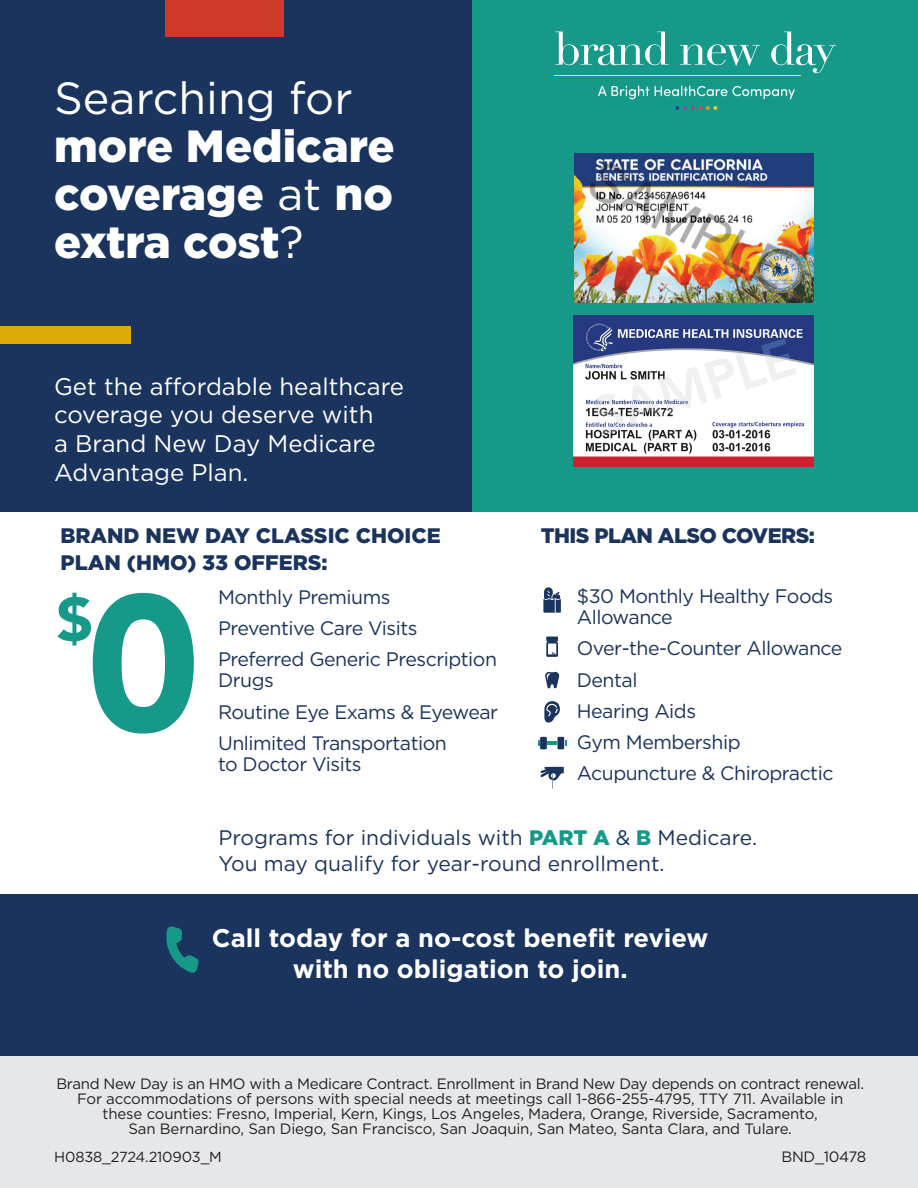
<style>
.page{position:relative;width:918px;height:1188px;background:#fff}
.page>*{position:absolute;margin:0;border:0;box-sizing:border-box;transform-origin:0 0}
.t1{font:900 45px/48px "Gotham";color:#fff;text-align:justify}
.t2{font:45px "Gotham";color:#fff}
.t3{font:700 25.5px/31.5px "Gotham";color:#fff;text-align:center}
.t4{font:24px/28.8px "Gotham";color:#fff}
.t5{font:21px/25.2px "Gotham";color:#1a345d}
.t6{font:900 21px/27px "Gotham";color:#1a345d}
.t7{font:900 21px "Gotham";letter-spacing:-.025em;color:#1a345d}
.t8{font:19.5px/31.3px "Gotham";letter-spacing:-.025em;color:#1a345d}
.t9{font:15px/15px "Gotham";letter-spacing:-.01em;color:#231f20;text-align:center}
.t10{font:14.55px "Gotham";letter-spacing:-.01em;color:#231f20}
.s1{font-weight:400}
.s2{font-weight:900;color:#169989}
</style>
<div class="page">
<div style="left:0;top:1056px;width:918px;height:132px;background:#e6e7e9"></div>
<div style="left:0;top:0;width:472px;height:512px;background:#1a345d"></div>
<div style="left:165px;top:0;width:119px;height:37px;background:#ce3a27"></div>
<div style="left:0;top:326px;width:131px;height:18px;background:#dcab0a"></div>
<div style="left:472px;top:0;width:446px;height:512px;background:#169989"></div>
<svg style="left:57px;top:593px;width:137px;height:141px"></svg>
<svg style="left:546px;top:637px;width:12px;height:20px"></svg>
<svg style="left:545px;top:672px;width:14px;height:17px"></svg>
<svg style="left:544px;top:701px;width:16px;height:22px"></svg>
<svg style="left:540px;top:767px;width:24px;height:22px"></svg>
<div style="left:540px;top:737px;width:7px;height:12px;background:#1a345d"></div>
<div style="left:557px;top:737px;width:7px;height:12px;background:#1a345d"></div>
<svg style="left:548px;top:741px;width:9px;height:4px"></svg>
<svg style="left:543px;top:587px;width:18px;height:26px"></svg>
<svg style="left:555px;top:32px;width:114px;height:33px"></svg>
<svg style="left:680px;top:44px;width:80px;height:22px"></svg>
<svg style="left:771px;top:32px;width:65px;height:41px"></svg>
<hr style="left:554px;top:75px;width:247px;height:1px;background:#f2eb30">
<svg style="left:598px;top:86px;width:197px;height:13px"></svg>
<svg style="left:675px;top:106px;width:42px;height:4px"></svg>
<div style="left:0;top:894px;width:918px;height:162px;background:#1a345d"></div>
<svg style="left:166px;top:926px;width:33px;height:47px"></svg>
<img style="left:574px;top:153px;width:239px;height:149px">
<img style="left:574px;top:316px;width:240px;height:150px">
<h1 class="t2" style="left:54px;top:69px;width:300px">Searching for</h1>
<h1 class="t1" style="left:54px;top:122px;width:342px">more Medicare coverage <span class="s1">at</span> no extra cost<span class="s1">?</span></h1>
<h3 class="t4" style="left:54px;top:371px;width:351px">Get the affordable healthcare coverage you deserve with<br>a Brand New Day Medicare<br>Advantage Plan.</h3>
<h3 class="t6" style="left:61px;top:522px;width:382px">BRAND NEW DAY CLASSIC CHOICE<br>PLAN (HMO) 33 OFFERS:</h3>
<h3 class="t8" style="left:218px;top:581px;width:280px">Monthly Premiums<br>Preventive Care Visits<br>Preferred Generic Prescription</h3>
<h3 class="t8" style="left:218px;top:664px;width:282px">Drugs<br>Routine Eye Exams &amp; Eyewear<br>Unlimited Transportation</h3>
<h3 class="t8" style="left:218px;top:748px;width:145px">to Doctor Visits</h3>
<h3 class="t7" style="left:541px;top:521px;width:276px">THIS PLAN ALSO COVERS:</h3>
<h3 class="t8" style="left:577px;top:585px;width:258px;line-height:21px">$30 Monthly Healthy Foods<br>Allowance</h3>
<h3 class="t8" style="left:577px;top:632px;width:267px">Over-the-Counter Allowance<br>Dental<br>Hearing Aids<br>Gym Membership<br>Acupuncture &amp; Chiropractic</h3>
<h3 class="t5" style="left:218px;top:825px;width:540px">Programs for individuals with <span class="s2">PART A</span> &amp; <span class="s2">B</span> Medicare.<br>You may qualify for year-round enrollment.</h3>
<h2 class="t3" style="left:212px;top:922px;width:498px">Call today for a no-cost benefit review with no obligation to join.</h2>
<p class="t9" style="left:56px;top:1076px;width:809px">Brand New Day is an HMO with a Medicare Contract. Enrollment in Brand New Day depends on contract renewal.<br>For accommodations of persons with special needs at meetings call 1-866-255-4795, TTY 711. Available in these counties: Fresno, Imperial, Kern, Kings, Los Angeles, Madera, Orange, Riverside, Sacramento,<br>San Bernardino, San Diego, San Francisco, San Joaquin, San Mateo, Santa Clara, and Tulare.</p>
<p class="t10" style="left:54px;top:1147px;width:169px">H0838_2724.210903_M</p>
<p class="t9" style="left:782px;top:1149px;width:86px">BND_10478</p>
</div>
